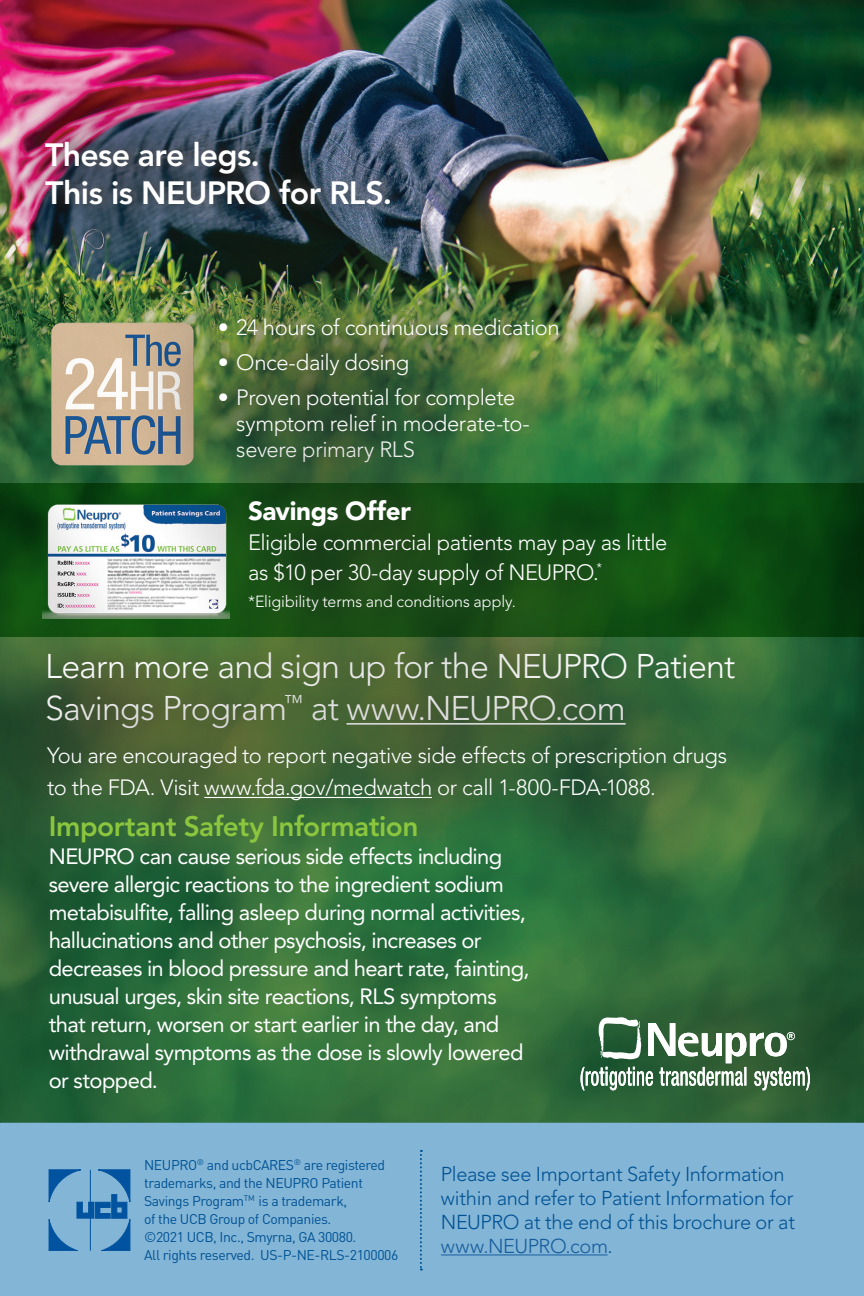
<style>
.page{position:relative;width:864px;height:1296px;background:#fff}
.page>*{position:absolute;margin:0;border:0;box-sizing:border-box;transform-origin:0 0}
.t1{font:300 34px/42px "Avenir";letter-spacing:-.025em;color:#fff}
.t2{font:800 32px "Avenir";letter-spacing:-.02em;color:#fff}
.t3{font:800 28px "Avenir";letter-spacing:-.02em;color:#8bc63e}
.t4{font:900 26px "Avenir";letter-spacing:-.015em;color:#fff}
.t5{font:22px/28px "Avenir";letter-spacing:-.03em;color:#fff}
.t6{font:300 22px/26px "Avenir";letter-spacing:-.02em;color:#fff}
.t7{font:300 20px/24px "Avenir";letter-spacing:-.015em;color:#005294}
.t8{font:300 16px "Avenir";letter-spacing:-.005em;color:#fff}
.t9{font:14px/18px "DINOT";letter-spacing:-.03em;color:#005294}
.s1{color:#175d9e}
</style>
<div class="page">
<div style="left:0;top:1121px;width:864px;height:175px;background:#83b5d6"></div>
<img style="left:0;top:0;width:864px;height:1123px">
<div style="left:0;top:39px;width:490px;height:275px;background:#231f20;opacity:.69"></div>
<hr style="left:441px;top:1254px;width:167px;height:1px;background:#175d9e">
<svg style="left:420px;top:1150px;width:2px;height:121px"></svg>
<img style="left:46px;top:319px;width:69px;height:152px">
<div style="left:115px;top:213px;width:544px;height:354px;background:#231f20;opacity:.69"></div>
<div style="left:0;top:640px;width:827px;height:268px;background:#231f20;opacity:.69"></div>
<hr style="left:204px;top:797px;width:228px;height:1px;background:#fff">
<svg style="left:0;top:484px;width:864px;height:153px;background:#0a440f"></svg>
<div style="left:142px;top:394px;width:624px;height:323px;background:#231f20;opacity:.69"></div>
<img style="left:43px;top:500px;width:187px;height:118px">
<svg style="left:49px;top:1169px;width:81px;height:82px"></svg>
<hr style="left:90px;top:1170px;width:1px;height:81px;background:#0153a0">
<svg style="left:580px;top:1017px;width:230px;height:73px"></svg>
<p class="t2" style="left:45px;top:136px;width:216px">These are legs.</p>
<p class="t2" style="left:45px;top:174px;width:348px">This is NEUPRO for RLS.</p>
<p class="t6" style="left:218px;top:315px;width:344px">• 24 hours of continuous medication</p>
<p class="t6" style="left:218px;top:350px;width:193px">• Once-daily dosing</p>
<p class="t6" style="left:236px;top:385px;width:295px;text-indent:-18px">• Proven potential for complete symptom relief in moderate-to&shy;severe primary RLS</p>
<p class="t4" style="left:248px;top:495px;width:164px">Savings Offer</p>
<p class="t6" style="left:248px;top:527px;width:421px;line-height:30px">Eligible commercial patients may pay as little as $10 per 30-day supply of NEUPRO.<sup>*</sup></p>
<p class="t8" style="left:248px;top:592px;width:269px">*Eligibility terms and conditions apply.</p>
<p class="t1" style="left:45px;top:646px;width:692px">Learn more and sign up for the NEUPRO Patient<br>Savings Program<sup>™</sup> at www.NEUPRO.com</p>
<p class="t6" style="left:47px;top:740px;width:681px;line-height:32px">You are encouraged to report negative side effects of prescription drugs to the FDA. Visit www.fda.gov/medwatch or call 1-800-FDA-1088.</p>
<p class="t3" style="left:49px;top:810px;width:371px">Important Safety Information</p>
<p class="t5" style="left:49px;top:843px;width:482px">NEUPRO can cause serious side effects including severe allergic reactions to the ingredient sodium metabisulfite, falling asleep during normal activities, hallucinations and other psychosis, increases or decreases in blood pressure and heart rate, fainting, unusual urges, skin site reactions, RLS symptoms that return, worsen or start earlier in the day, and withdrawal symptoms as the dose is slowly lowered or stopped.</p>
<p class="t9" style="left:144px;top:1155px;width:243px">NEUPRO<sup>®</sup> and ucbCARES<sup>®</sup> are registered trademarks, and the NEUPRO Patient<br>Savings Program<sup>TM</sup> is a trademark,</p>
<p class="t9" style="left:144px;top:1209px;width:256px">of the UCB Group of Companies.<br>©2021 UCB, Inc., Smyrna, GA 30080.<br>All rights reserved. US-P-NE-RLS-2100006</p>
<p class="t7" style="left:441px;top:1162px;width:356px">Please see Important Safety Information within and refer to Patient Information for NEUPRO at the end of this brochure or at <span class="s1">www.NEUPRO.com</span>.</p>
</div>
